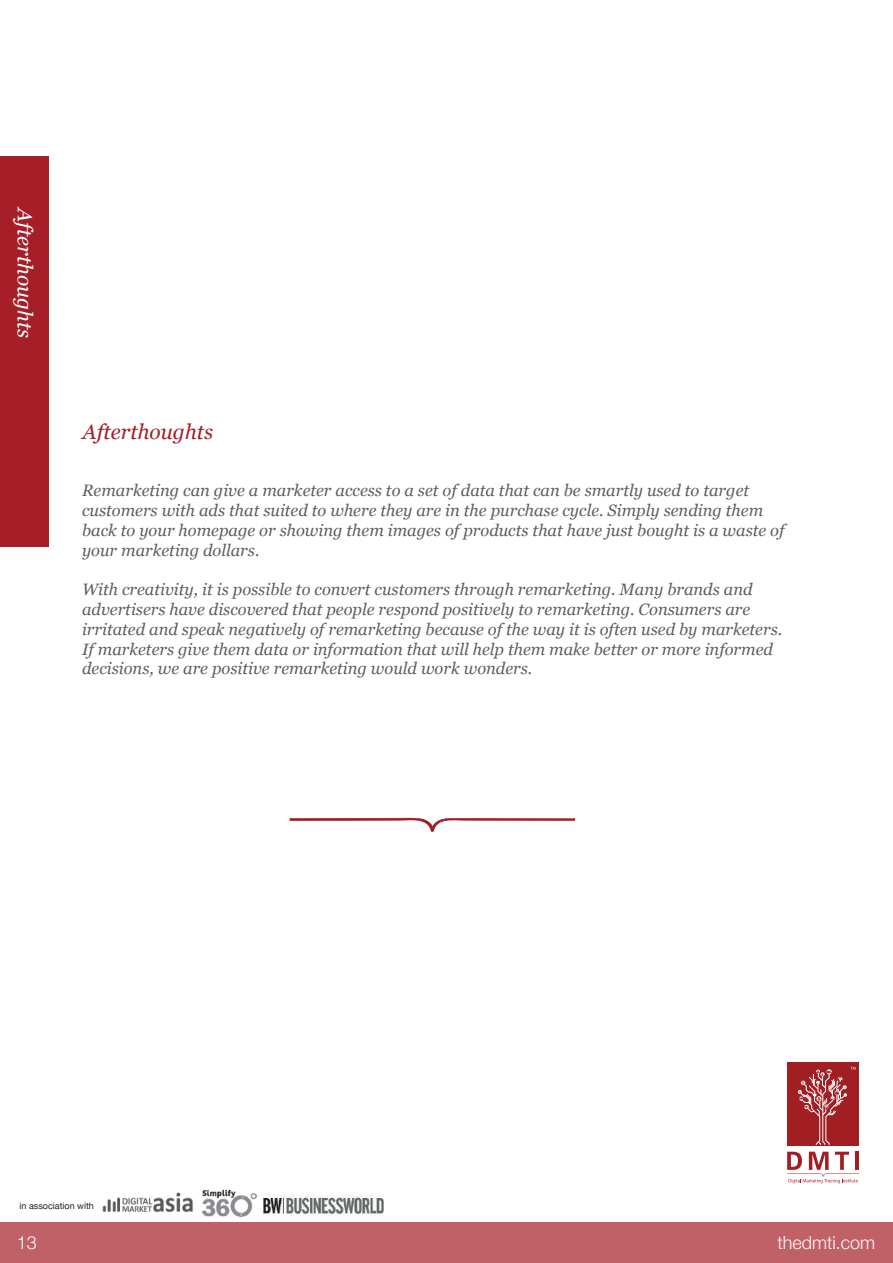
<style>
.page{position:relative;width:893px;height:1263px;background:#fff}
.page>*{position:absolute;margin:0;border:0;box-sizing:border-box;transform-origin:0 0}
.t1{font:italic 21px "Georgia";color:#fff}
.t2{font:italic 21px "Georgia";color:#a51e28}
.t3{font:300 18px "Helvetica Neue";color:#fff}
.t4{font:italic 16.5px/19.8px "Georgia";color:#5e5f5f}
.t5{font:9px "Helvetica Neue";color:#231f20}
</style>
<div class="page">
<div style="left:0;top:156px;width:48px;height:390px;background:#a51e28"></div>
<svg style="left:787px;top:1152px;width:72px;height:31px"></svg>
<div style="left:787px;top:1063px;width:72px;height:83px;background:#a11e23"></div>
<svg style="left:798px;top:1067px;width:58px;height:78px"></svg>
<div style="left:0;top:1223px;width:893px;height:40px;background:#c06168"></div>
<img style="left:102px;top:1192px;width:91px;height:21px">
<img style="left:201px;top:1189px;width:57px;height:29px">
<img style="left:263px;top:1197px;width:120px;height:18px">
<svg style="left:289px;top:817px;width:287px;height:14px"></svg>
<p class="t1" style="left:38px;top:208px;width:132px;rotate:90deg">Afterthoughts</p>
<p class="t2" style="left:83px;top:419px;width:132px">Afterthoughts</p>
<p class="t4" style="left:82px;top:481px;width:704px">Remarketing can give a marketer access to a set of data that can be smartly used to target customers with ads that suited to where they are in the purchase cycle. Simply sending them back to your homepage or showing them images of products that have just bought is a waste of your marketing dollars.</p>
<p class="t4" style="left:82px;top:580px;width:702px">With creativity, it is possible to convert customers through remarketing. Many brands and advertisers have discovered that people respond positively to remarketing. Consumers are irritated and speak negatively of remarketing because of the way it is often used by marketers.<br>If marketers give them data or information that will help them make better or more informed decisions, we are positive remarketing would work wonders.</p>
<p class="t5" style="left:20px;top:1200px;width:76px">in association with</p>
<p class="t3" style="left:17px;top:1232px;width:22px">13</p>
<p class="t3" style="left:777px;top:1232px;width:99px">thedmti.com</p>
</div>
